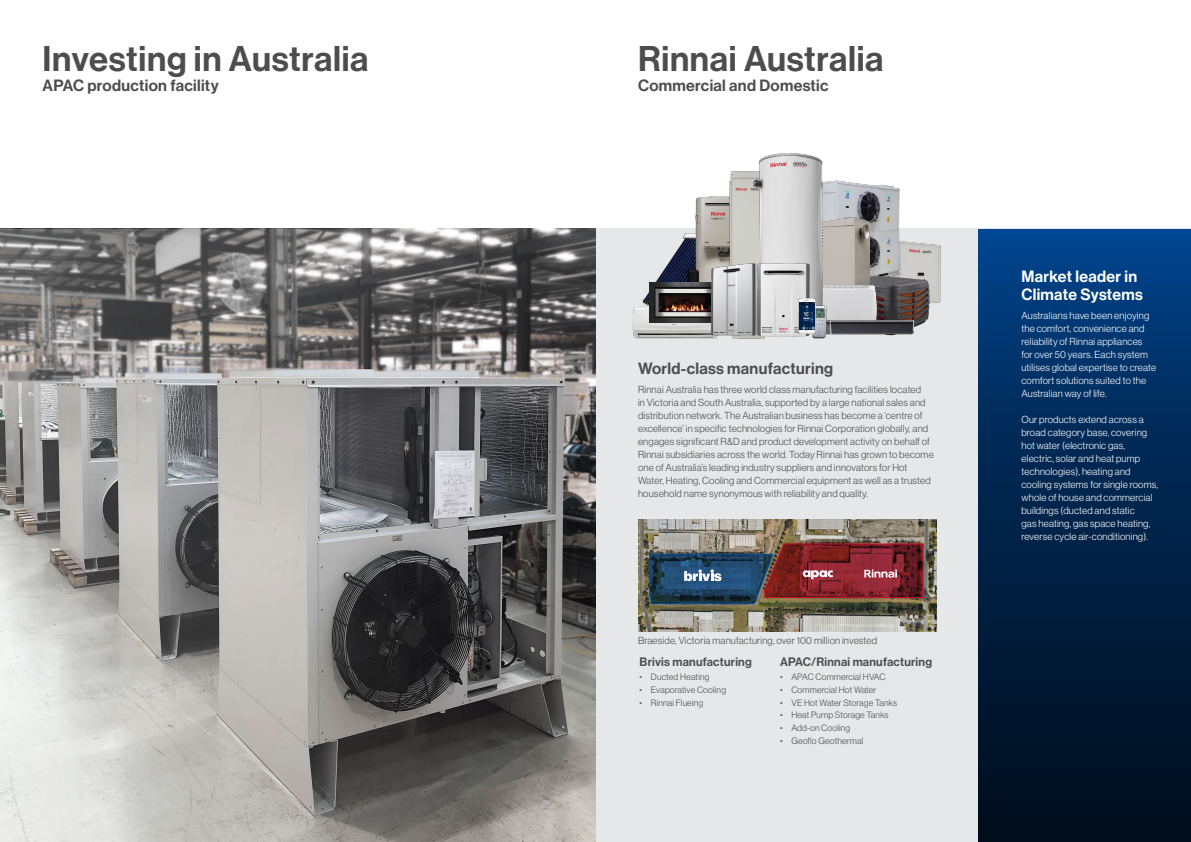
<style>
.page{position:relative;width:1191px;height:842px;background:#fff}
.page>*{position:absolute;margin:0;border:0;box-sizing:border-box;transform-origin:0 0}
.RB_Primary_Heading_B{font:500 35px "Haas Grot Disp 65";letter-spacing:.02em;color:#4d4d4f}
.RB_Sub_Heading_Black{font:500 16px "Haas Grot Disp 65";letter-spacing:.02em;color:#4d4d4f}
.RB_Sub_Heading_White{font:500 16px/18px "Haas Grot Disp 65";letter-spacing:.02em;color:#fff}
.RB_Body_Text_Black_8{font:500 12px "Haas Grot Disp 65";letter-spacing:.02em;color:#4d4d4f}
.RB_Body_Text_Black_8-2{font:300 10px/13px "Haas Grot Disp 45";letter-spacing:.02em;color:#4d4d4f}
.RB_Body_Text_White{font:300 10px/13px "Haas Grot Disp 45";letter-spacing:.02em;color:#fff}
.t1{font:300 9px "Haas Grot Disp 45";letter-spacing:.02em;color:#4d4d4f}
</style>
<div class="page">
<div style="left:595px;top:229px;width:596px;height:613px;background:#e6e7e8"></div>
<div style="left:978px;top:229px;width:213px;height:613px;background:linear-gradient(to bottom,#004084,#000a15)"></div>
<img style="left:509px;top:229px;width:86px;height:613px">
<svg style="left:0;top:229px;width:509px;height:613px;background:#8e8d8c"></svg>
<img style="left:906px;top:241px;width:35px;height:62px">
<img style="left:822px;top:180px;width:84px;height:92px">
<img style="left:869px;top:272px;width:63px;height:54px">
<img style="left:822px;top:217px;width:47px;height:65px">
<img style="left:632px;top:196px;width:94px;height:107px">
<img style="left:726px;top:171px;width:27px;height:87px">
<img style="left:632px;top:303px;width:77px;height:36px">
<img style="left:822px;top:282px;width:58px;height:34px">
<img style="left:650px;top:283px;width:59px;height:39px">
<img style="left:827px;top:316px;width:91px;height:20px">
<img style="left:753px;top:154px;width:69px;height:144px">
<img style="left:709px;top:258px;width:57px;height:81px">
<img style="left:756px;top:263px;width:53px;height:74px">
<img style="left:812px;top:305px;width:15px;height:34px">
<img style="left:790px;top:298px;width:33px;height:38px">
<img style="left:799px;top:303px;width:15px;height:27px">
<img style="left:638px;top:520px;width:298px;height:111px">
<img style="left:648px;top:543px;width:276px;height:62px">
<p class="RB_Primary_Heading_B" style="left:43px;top:39px;width:327px">Investing in Australia</p>
<p class="RB_Sub_Heading_Black" style="left:43px;top:76px;width:178px">APAC production facility</p>
<p class="RB_Primary_Heading_B" style="left:638px;top:39px;width:247px">Rinnai Australia</p>
<p class="RB_Sub_Heading_Black" style="left:638px;top:76px;width:192px">Commercial and Domestic</p>
<p class="RB_Sub_Heading_Black" style="left:638px;top:359px;width:196px">World-class manufacturing</p>
<p class="RB_Body_Text_Black_8-2" style="left:638px;top:383px;width:297px">Rinnai Australia has three world class manufacturing facilities located<br>in Victoria and South Australia, supported by a large national sales and distribution network. The Australian business has become a ‘centre of excellence’ in specific technologies for Rinnai Corporation globally, and engages significant R&amp;D and product development activity on behalf of Rinnai subsidiaries across the world. Today Rinnai has grown to become one of Australia’s leading industry suppliers and innovators for Hot Water, Heating, Cooling and Commercial equipment as well as a trusted household name synonymous with reliability and quality.</p>
<p class="RB_Body_Text_Black_8-2" style="left:638px;top:634px;width:240px">Braeside, Victoria manufacturing, over 100 million invested</p>
<p class="RB_Body_Text_Black_8" style="left:639px;top:655px;width:114px">Brivis manufacturing</p>
<p class="t1" style="left:639px;top:672px;width:71px">• Ducted Heating</p>
<p class="t1" style="left:639px;top:684px;width:88px">• Evaporative Cooling</p>
<p class="t1" style="left:639px;top:697px;width:65px">• Rinnai Flueing</p>
<p class="RB_Body_Text_Black_8" style="left:780px;top:655px;width:154px">APAC/Rinnai manufacturing</p>
<p class="t1" style="left:780px;top:672px;width:107px">• APAC Commercial HVAC</p>
<p class="t1" style="left:780px;top:684px;width:98px">• Commercial Hot Water</p>
<p class="t1" style="left:780px;top:697px;width:119px">• VE Hot Water Storage Tanks</p>
<p class="t1" style="left:780px;top:710px;width:110px">• Heat Pump Storage Tanks</p>
<p class="t1" style="left:780px;top:723px;width:72px">• Add-on Cooling</p>
<p class="t1" style="left:780px;top:735px;width:85px">• Geoflo Geothermal</p>
<p class="RB_Sub_Heading_White" style="left:1021px;top:268px;width:123px">Market leader in<br>Climate Systems</p>
<p class="RB_Body_Text_White" style="left:1021px;top:309px;width:136px">Australians have been enjoying the comfort, convenience and reliability of Rinnai appliances<br>for over 50 years. Each system utilises global expertise to create comfort solutions suited to the<br>Australian way of life.</p>
<p class="RB_Body_Text_White" style="left:1021px;top:413px;width:138px">Our products extend across a broad category base, covering hot water (electronic gas, electric, solar and heat pump technologies), heating and cooling systems for single rooms, whole of house and commercial buildings (ducted and static<br>gas heating, gas space heating, reverse cycle air-conditioning).</p>
</div>
